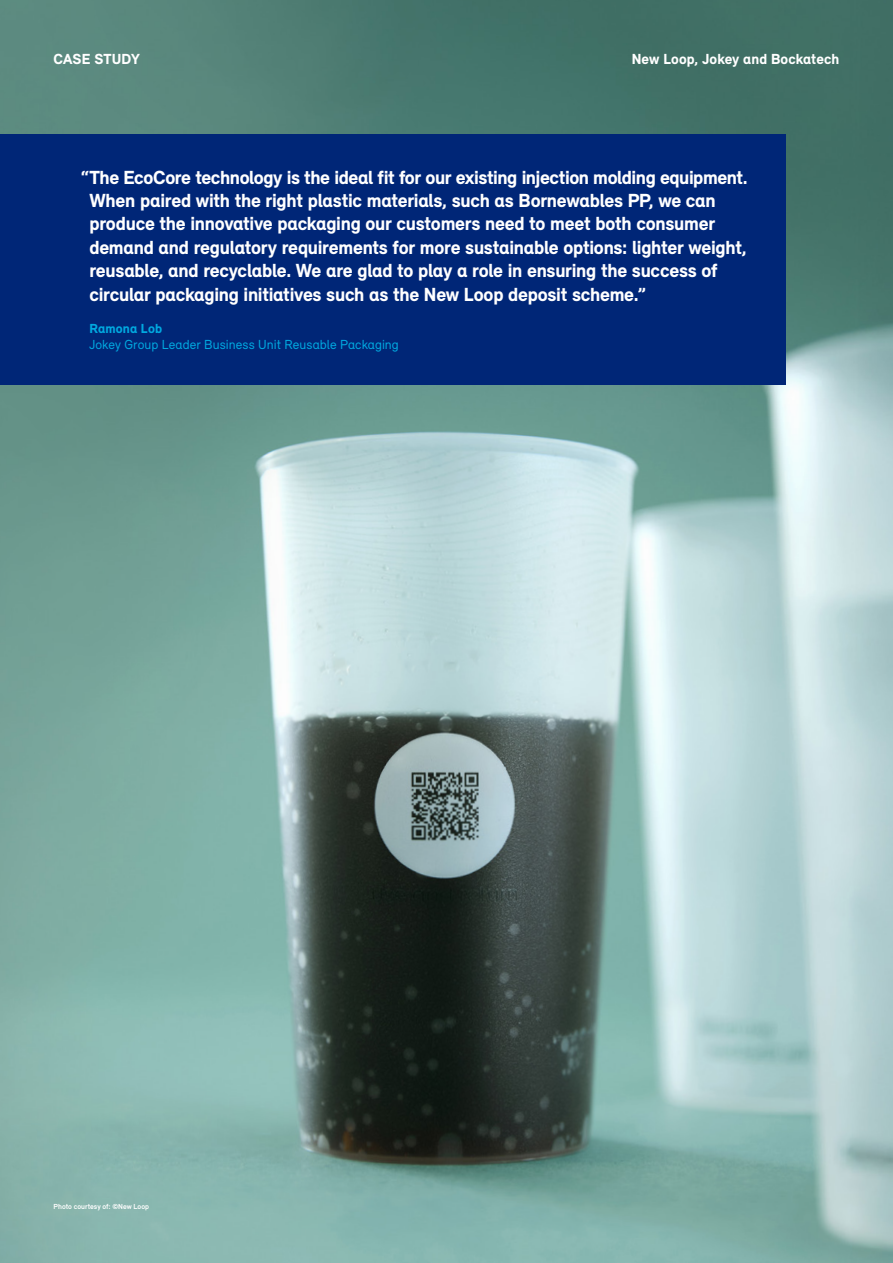
<style>
.page{position:relative;width:893px;height:1263px;background:#fff}
.page>*{position:absolute;margin:0;border:0;box-sizing:border-box;transform-origin:0 0}
.t1{font:900 19.5px/23.4px "Relevant";letter-spacing:-.015em;color:#fff}
.t2{font:900 15px "Relevant";letter-spacing:.005em;color:#fff}
.t3{font:13.5px "Relevant";letter-spacing:.005em;color:#00a9e0}
.t4{font:900 13.5px "Relevant";letter-spacing:.01em;color:#00a9e0}
.t5{font:700 7.5px "Relevant";color:#fff}
</style>
<div class="page">
<img style="left:0;top:0;width:893px;height:1263px">
<div style="left:0;top:135px;width:785px;height:250px;background:#002677"></div>
<p class="t2" style="left:54px;top:50px;width:88px">CASE STUDY</p>
<p class="t2" style="left:632px;top:50px;width:209px">New Loop, Jokey and Bockatech</p>
<p class="t1" style="left:89px;top:165px;width:660px;text-indent:-9px">“The EcoCore technology is the ideal fit for our existing injection molding equipment.<br>When paired with the right plastic materials, such as Bornewables PP, we can produce the innovative packaging our customers need to meet both consumer demand and regulatory requirements for more sustainable options: lighter weight, reusable, and recyclable. We are glad to play a role in ensuring the success of circular packaging initiatives such as the New Loop deposit scheme.”</p>
<p class="t4" style="left:89px;top:320px;width:74px">Ramona Lob</p>
<p class="t3" style="left:89px;top:337px;width:311px">Jokey Group Leader Business Unit Reusable Packaging</p>
<p class="t5" style="left:54px;top:1202px;width:97px">Photo courtesy of: ©New Loop</p>
</div>
